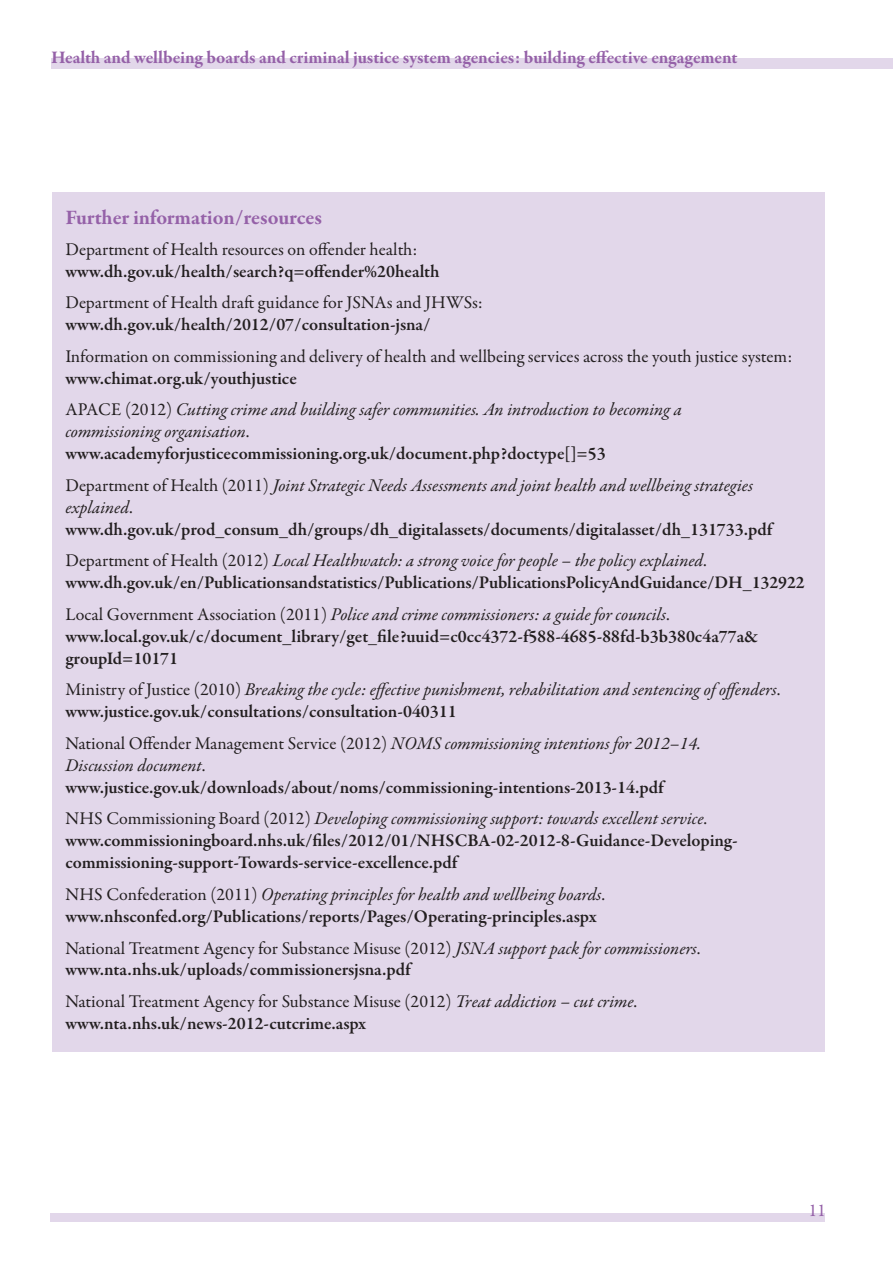
<style>
.page{position:relative;width:893px;height:1263px;background:#fff}
.page>*{position:absolute;margin:0;border:0;box-sizing:border-box;transform-origin:0 0}
.t1{font:700 21px "Garamond Premr Pro";letter-spacing:-.005em;color:#9561a8}
.t2{font:600 18px/21.9px "Garamond Premr Pro";color:#231f20}
.t3{font:18px/21.9px "Garamond Premr Pro";color:#231f20}
.t4{font:italic 18px/31.7px "Garamond Premr Pro";color:#231f20}
.t5{font:700 18px "Garamond Premr Pro";color:#9561a8}
.t6{font:18px "Garamond Premr Pro";color:#9561a8}
.s1{font-weight:600;font-style:normal}
.s2{font-style:normal}
.s3{font-weight:400;font-style:italic}
.s4{font-weight:400}
.s5{font-style:italic}
.s6{font-weight:600}
</style>
<div class="page">
<div style="left:51px;top:1213px;width:774px;height:9px;background:#e2d7ea"></div>
<div style="left:51px;top:59px;width:841px;height:10px;background:#e2d7ea"></div>
<div style="left:53px;top:192px;width:772px;height:859px;background:#e2d7ea"></div>
<p class="t5" style="left:51px;top:50px;width:688px">Health and wellbeing boards and criminal justice system agencies: building effective engagement</p>
<p class="t1" style="left:65px;top:210px;width:258px">Further information/resources</p>
<p class="t3" style="left:65px;top:240px;width:353px">Department of Health resources on offender health:</p>
<p class="t2" style="left:65px;top:262px;width:376px">www.dh.gov.uk/health/search?q=offender%20health</p>
<p class="t3" style="left:65px;top:293px;width:419px">Department of Health draft guidance for JSNAs and JHWSs:</p>
<p class="t2" style="left:65px;top:315px;width:367px">www.dh.gov.uk/health/2012/07/consultation-jsna/</p>
<p class="t3" style="left:65px;top:347px;width:728px">Information on commissioning and delivery of health and wellbeing services across the youth justice system:</p>
<p class="t4" style="left:65px;top:364px;width:618px"><span class="s1">www.chimat.org.uk/youthjustice<br></span><span class="s2">APACE (2012)</span> Cutting crime and building safer communities. An introduction to becoming a</p>
<p class="t2" style="left:65px;top:422px;width:542px"><span class="s3">commissioning organisation</span><span class="s4">. </span>www.academyforjusticecommissioning.org.uk/document.php?doctype[]=53</p>
<p class="t2" style="left:65px;top:476px;width:708px"><span class="s4">Department of Health (2011)</span> <span class="s3">Joint Strategic Needs Assessments and joint health and wellbeing strategies explained</span><span class="s4">. </span>www.dh.gov.uk/prod_consum_dh/groups/dh_digitalassets/documents/digitalasset/dh_131733.pdf</p>
<p class="t2" style="left:65px;top:551px;width:741px"><span class="s4">Department of Health (2012)</span> <span class="s3">Local Healthwatch: a strong voice for people – the policy explained</span><span class="s4">. </span>www.dh.gov.uk/en/Publicationsandstatistics/Publications/PublicationsPolicyAndGuidance/DH_132922</p>
<p class="t2" style="left:65px;top:605px;width:694px"><span class="s4">Local Government Association (2011)</span> <span class="s3">Police and crime commissioners: a guide for councils</span><span class="s4">. </span>www.local.gov.uk/c/document_library/get_file?uuid=c0cc4372-f588-4685-88fd-b3b380c4a77a&amp; groupId=10171</p>
<p class="t4" style="left:65px;top:680px;width:717px;line-height:21.9px"><span class="s2">Ministry of Justice (2010)</span> Breaking the cycle: effective punishment, rehabilitation and sentencing of offenders<span class="s2">. </span><span class="s1">www.justice.gov.uk/consultations/consultation-040311</span></p>
<p class="t2" style="left:65px;top:734px;width:637px"><span class="s4">National Offender Management Service (2012)</span> <span class="s3">NOMS commissioning intentions for 2012–14.<br>Discussion document</span><span class="s4">. </span>www.justice.gov.uk/downloads/about/noms/commissioning-intentions-2013-14.pdf</p>
<p class="t2" style="left:65px;top:810px;width:674px"><span class="s4">NHS Commissioning Board (2012)</span> <span class="s3">Developing commissioning support: towards excellent service</span><span class="s4">. </span>www.commissioningboard.nhs.uk/files/2012/01/NHSCBA-02-2012-8-Guidance-Developing&shy;commissioning-support-Towards-service-excellence.pdf</p>
<p class="t2" style="left:65px;top:885px;width:541px"><span class="s4">NHS Confederation (2011)</span> <span class="s3">Operating principles for health and wellbeing boards</span><span class="s4">. </span>www.nhsconfed.org/Publications/reports/Pages/Operating-principles.aspx</p>
<p class="t3" style="left:65px;top:939px;width:637px">National Treatment Agency for Substance Misuse (2012) <span class="s5">JSNA support pack for commissioners</span>. <span class="s6">www.nta.nhs.uk/uploads/commissionersjsna.pdf</span></p>
<p class="t3" style="left:65px;top:992px;width:573px">National Treatment Agency for Substance Misuse (2012) <span class="s5">Treat addiction – cut crime</span>. <span class="s6">www.nta.nhs.uk/news-2012-cutcrime.aspx</span></p>
<p class="t6" style="left:808px;top:1204px;width:19px">11</p>
</div>
